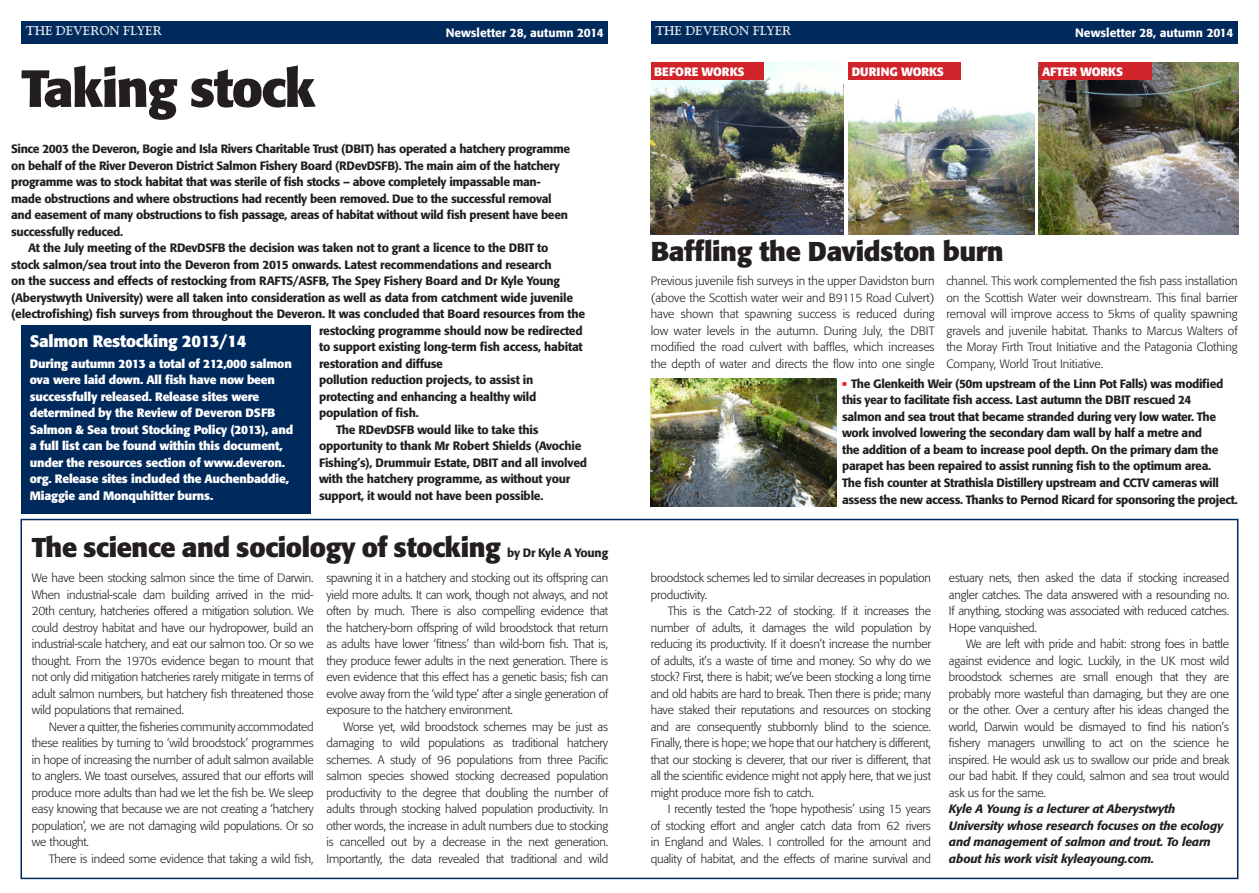
<style>
.page{position:relative;width:1259px;height:893px;background:#fff}
.page>*{position:absolute;margin:0;border:0;box-sizing:border-box;transform-origin:0 0}
.t1{font:700 51.75px "Formata";letter-spacing:-.03em;color:#231f20}
.t2{font:700 27px "Formata";letter-spacing:-.015em;color:#231f20}
.t3{font:700 16.5px "Formata";letter-spacing:-.015em;color:#fff}
.t4{font:12.75px "Goudy Handtooled BT";color:#fff}
.t5{font:300 12px/16.5px "Formata";letter-spacing:-.015em;color:#231f20;text-align:justify}
.t6{font:500 12px/16.5px "Formata";letter-spacing:-.03em;color:#231f20}
.t7{font:700 12px/16.5px "Formata";letter-spacing:-.015em;color:#fff}
.t8{font:italic 500 12px/16.5px "Formata";letter-spacing:-.015em;color:#231f20}
.t9{font:500 12px "Formata";color:#fff}
.s1{color:#ee1e24}
</style>
<div class="page">
<div style="left:21px;top:519px;width:1217px;height:360px;border:2px solid #00295c"></div>
<div style="left:21px;top:21px;width:587px;height:23px;background:#00295c"></div>
<div style="left:651px;top:21px;width:586px;height:23px;background:#00295c"></div>
<img style="left:651px;top:63px;width:192px;height:172px">
<div style="left:21px;top:325px;width:289px;height:188px;background:#00295c"></div>
<img style="left:848px;top:99px;width:186px;height:136px">
<img style="left:1039px;top:63px;width:199px;height:172px">
<div style="left:651px;top:63px;width:112px;height:17px;background:#d1232a"></div>
<div style="left:848px;top:63px;width:113px;height:17px;background:#d1232a"></div>
<div style="left:1039px;top:63px;width:112px;height:17px;background:#d1232a"></div>
<img style="left:651px;top:378px;width:186px;height:128px">
<p class="t4" style="left:26px;top:22px;width:137px">THE DEVERON FLYER</p>
<p class="t9" style="left:446px;top:25px;width:160px">Newsletter 28, autumn 2014</p>
<p class="t4" style="left:655px;top:22px;width:137px">THE DEVERON FLYER</p>
<p class="t9" style="left:1075px;top:25px;width:160px">Newsletter 28, autumn 2014</p>
<p class="t1" style="left:21px;top:56px;width:296px">Taking stock</p>
<p class="t6" style="left:11px;top:141px;width:560px">Since 2003 the Deveron, Bogie and Isla Rivers Charitable Trust (DBIT) has operated a hatchery programme on behalf of the River Deveron District Salmon Fishery Board (RDevDSFB). The main aim of the hatchery programme was to stock habitat that was sterile of fish stocks – above completely impassable man&shy;made obstructions and where obstructions had recently been removed. Due to the successful removal and easement of many obstructions to fish passage, areas of habitat without wild fish present have been successfully reduced.</p>
<p class="t6" style="left:28px;top:240px;width:522px">At the July meeting of the RDevDSFB the decision was taken not to grant a licence to the DBIT to</p>
<p class="t6" style="left:11px;top:256px;width:542px">stock salmon/sea trout into the Deveron from 2015 onwards. Latest recommendations and research</p>
<p class="t6" style="left:11px;top:273px;width:550px">on the success and effects of restocking from RAFTS/ASFB, The Spey Fishery Board and Dr Kyle Young</p>
<p class="t6" style="left:11px;top:289px;width:563px">(Aberystwyth University) were all taken into consideration as well as data from catchment wide juvenile</p>
<p class="t6" style="left:11px;top:306px;width:575px">(electrofishing) fish surveys from throughout the Deveron. It was concluded that Board resources from the</p>
<p class="t6" style="left:319px;top:322px;width:265px">restocking programme should now be redirected</p>
<p class="t6" style="left:319px;top:339px;width:265px">to support existing long-term fish access, habitat</p>
<p class="t6" style="left:319px;top:355px;width:125px">restoration and diffuse</p>
<p class="t6" style="left:319px;top:372px;width:219px">pollution reduction projects, to assist in protecting and enhancing a healthy wild population of fish.</p>
<p class="t6" style="left:319px;top:421px;width:270px;text-indent:17px">The RDevDSFB would like to take this opportunity to thank Mr Robert Shields (Avochie Fishing’s), Drummuir Estate, DBIT and all involved with the hatchery programme, as without your support, it would not have been possible.</p>
<p class="t7" style="left:654px;top:63px;width:92px">BEFORE WORKS</p>
<p class="t7" style="left:852px;top:63px;width:94px">DURING WORKS</p>
<p class="t7" style="left:1042px;top:63px;width:82px">AFTER WORKS</p>
<p class="t2" style="left:651px;top:235px;width:354px">Baffling the Davidston burn</p>
<p class="t5" style="left:651px;top:273px;width:285px">Previous juvenile fish surveys in the upper Davidston burn (above the Scottish water weir and B9115 Road Culvert) have shown that spawning success is reduced during low water levels in the autumn. During July, the DBIT modified the road culvert with baffles, which increases the depth of water and directs the flow into one single</p>
<p class="t6" style="left:842px;top:375px;width:383px"><span class="s1">●</span> The Glenkeith Weir (50m upstream of the Linn Pot Falls) was modified this year to facilitate fish access. Last autumn the DBIT rescued 24 salmon and sea trout that became stranded during very low water. The work involved lowering the secondary dam wall by half a metre and<br>the addition of a beam to increase pool depth. On the primary dam the parapet has been repaired to assist running fish to the optimum area.</p>
<p class="t6" style="left:842px;top:474px;width:397px">The fish counter at Strathisla Distillery upstream and CCTV cameras will assess the new access. Thanks to Pernod Ricard for sponsoring the project.</p>
<p class="t5" style="left:946px;top:273px;width:293px">channel. This work complemented the fish pass installation on the Scottish Water weir downstream. This final barrier removal will improve access to 5kms of quality spawning gravels and juvenile habitat. Thanks to Marcus Walters of the Moray Firth Trout Initiative and the Patagonia Clothing Company, World Trout Initiative.</p>
<p class="t3" style="left:30px;top:331px;width:218px">Salmon Restocking 2013/14</p>
<p class="t7" style="left:30px;top:355px;width:265px">During autumn 2013 a total of 212,000 salmon ova were laid down. All fish have now been successfully released. Release sites were determined by the Review of Deveron DSFB Salmon &amp; Sea trout Stocking Policy (2013), and a full list can be found within this document, under the resources section of www.deveron. org. Release sites included the Auchenbaddie, Miaggie and Monquhitter burns.</p>
<p class="t2" style="left:32px;top:530px;width:471px">The science and sociology of stocking</p>
<p class="t6" style="left:507px;top:544px;width:103px">by Dr Kyle A Young</p>
<p class="t5" style="left:32px;top:570px;width:283px">We have been stocking salmon since the time of Darwin.<br>When industrial-scale dam building arrived in the mid-20th century, hatcheries offered a mitigation solution. We could destroy habitat and have our hydropower, build an industrial-scale hatchery, and eat our salmon too. Or so we thought. From the 1970s evidence began to mount that not only did mitigation hatcheries rarely mitigate in terms of adult salmon numbers, but hatchery fish threatened those wild populations that remained.</p>
<p class="t5" style="left:32px;top:718px;width:283px;text-indent:17px">Never a quitter, the fisheries community accommodated these realities by turning to ‘wild broodstock’ programmes in hope of increasing the number of adult salmon available to anglers. We toast ourselves, assured that our efforts will produce more adults than had we let the fish be. We sleep easy knowing that because we are not creating a ‘hatchery population’, we are not damaging wild populations. Or so we thought.</p>
<p class="t5" style="left:49px;top:850px;width:266px">There is indeed some evidence that taking a wild fish,</p>
<p class="t5" style="left:326px;top:570px;width:283px">spawning it in a hatchery and stocking out its offspring can yield more adults. It can work, though not always, and not often by much. There is also compelling evidence that the hatchery-born offspring of wild broodstock that return as adults have lower ‘fitness’ than wild-born fish. That is, they produce fewer adults in the next generation. There is even evidence that this effect has a genetic basis; fish can evolve away from the ‘wild type’ after a single generation of exposure to the hatchery environment.</p>
<p class="t5" style="left:326px;top:718px;width:283px;text-indent:17px">Worse yet, wild broodstock schemes may be just as damaging to wild populations as traditional hatchery schemes. A study of 96 populations from three Pacific salmon species showed stocking decreased population productivity to the degree that doubling the number of adults through stocking halved population productivity. In other words, the increase in adult numbers due to stocking is cancelled out by a decrease in the next generation.<br>Importantly, the data revealed that traditional and wild</p>
<p class="t5" style="left:651px;top:570px;width:282px">broodstock schemes led to similar decreases in population productivity.</p>
<p class="t5" style="left:651px;top:603px;width:282px;text-indent:17px">This is the Catch-22 of stocking. If it increases the number of adults, it damages the wild population by reducing its productivity. If it doesn’t increase the number of adults, it’s a waste of time and money. So why do we stock? First, there is habit; we’ve been stocking a long time and old habits are hard to break. Then there is pride; many have staked their reputations and resources on stocking and are consequently stubbornly blind to the science.<br>Finally, there is hope; we hope that our hatchery is different, that our stocking is cleverer, that our river is different, that all the scientific evidence might not apply here, that we just might produce more fish to catch.</p>
<p class="t5" style="left:651px;top:801px;width:282px;text-indent:17px">I recently tested the ‘hope hypothesis’ using 15 years of stocking effort and angler catch data from 62 rivers in England and Wales. I controlled for the amount and quality of habitat, and the effects of marine survival and</p>
<p class="t5" style="left:949px;top:570px;width:282px">estuary nets, then asked the data if stocking increased angler catches. The data answered with a resounding no.<br>If anything, stocking was associated with reduced catches.<br>Hope vanquished.</p>
<p class="t5" style="left:949px;top:636px;width:282px;text-indent:17px">We are left with pride and habit: strong foes in battle against evidence and logic. Luckily, in the UK most wild broodstock schemes are small enough that they are probably more wasteful than damaging, but they are one or the other. Over a century after his ideas changed the world, Darwin would be dismayed to find his nation’s fishery managers unwilling to act on the science he inspired. He would ask us to swallow our pride and break our bad habit. If they could, salmon and sea trout would ask us for the same.</p>
<p class="t8" style="left:949px;top:801px;width:276px">Kyle A Young is a lecturer at Aberystwyth University whose research focuses on the ecology and management of salmon and trout. To learn about his work visit kyleayoung.com.</p>
</div>
